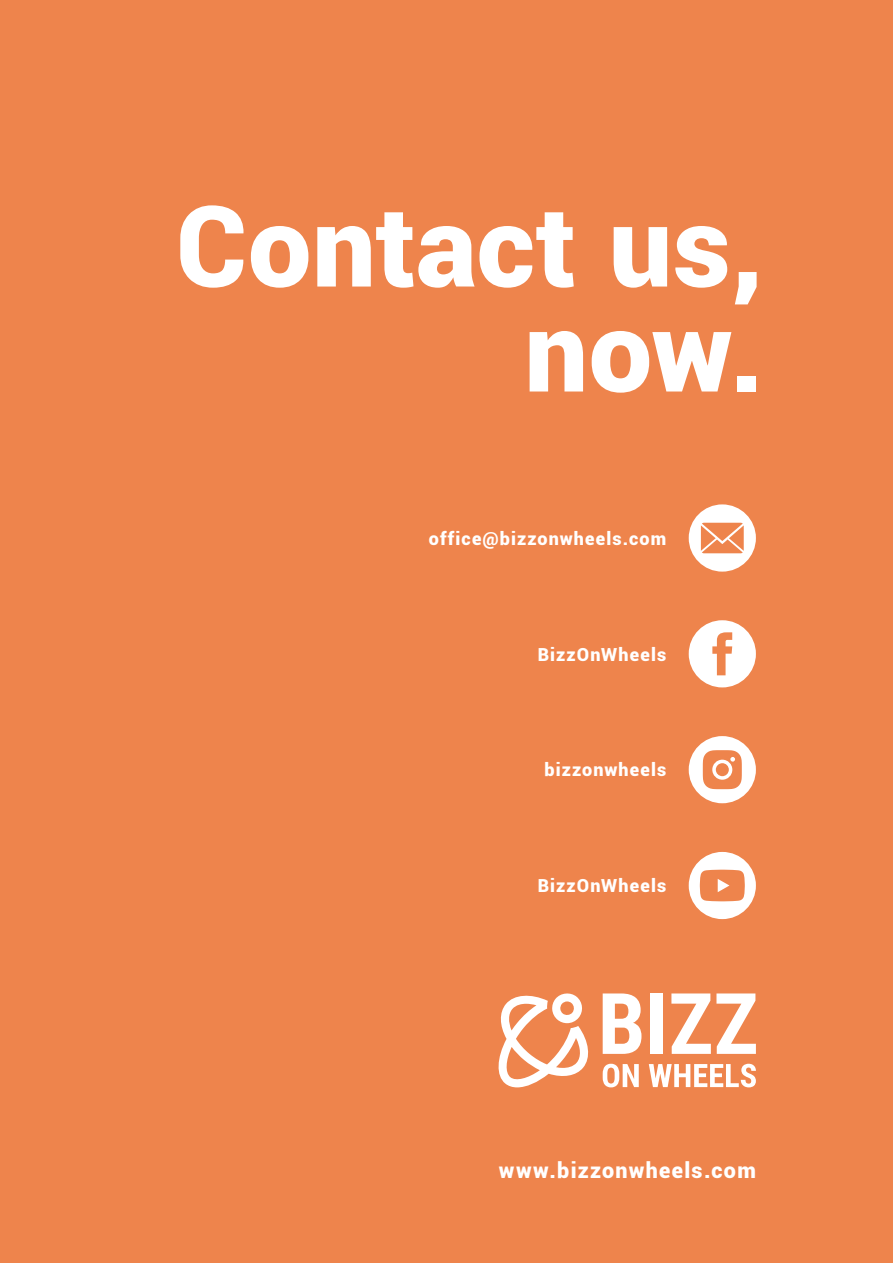
<style>
.page{position:relative;width:893px;height:1263px;background:#ee844c}
.page>*{position:absolute;margin:0;border:0;box-sizing:border-box;transform-origin:0 0}
.t1{font:900 112.5px/105px "Roboto";letter-spacing:.01em;color:#fff;text-align:right}
.t2{font:900 21.6px "Roboto";letter-spacing:.06em;color:#fff}
.t3{font:900 18px "Roboto";letter-spacing:.06em;color:#fff}
</style>
<div class="page">
<div style="left:689px;top:504px;width:67px;height:68px;background:#fff;border-radius:50%"></div>
<div style="left:689px;top:620px;width:67px;height:67px;background:#fff;border-radius:50%"></div>
<div style="left:689px;top:736px;width:67px;height:67px;background:#fff;border-radius:50%"></div>
<div style="left:689px;top:852px;width:67px;height:67px;background:#fff;border-radius:50%"></div>
<svg style="left:712px;top:632px;width:20px;height:43px"></svg>
<svg style="left:700px;top:870px;width:45px;height:31px"></svg>
<svg style="left:701px;top:523px;width:43px;height:30px"></svg>
<svg style="left:498px;top:993px;width:91px;height:94px"></svg>
<svg style="left:603px;top:1064px;width:36px;height:23px"></svg>
<svg style="left:649px;top:1064px;width:107px;height:23px"></svg>
<svg style="left:603px;top:993px;width:38px;height:61px"></svg>
<div style="left:651px;top:993px;width:12px;height:61px;background:#fff"></div>
<svg style="left:671px;top:993px;width:85px;height:61px"></svg>
<svg style="left:703px;top:750px;width:39px;height:39px"></svg>
<h1 class="t1" style="left:175px;top:203px;width:589px">Contact us, now.</h1>
<p class="t3" style="left:429px;top:531px;width:239px">office@bizzonwheels.com</p>
<p class="t3" style="left:538px;top:647px;width:130px">BizzOnWheels</p>
<p class="t3" style="left:545px;top:762px;width:123px">bizzonwheels</p>
<p class="t3" style="left:538px;top:878px;width:130px">BizzOnWheels</p>
<p class="t2" style="left:499px;top:1161px;width:259px">www.bizzonwheels.com</p>
</div>
